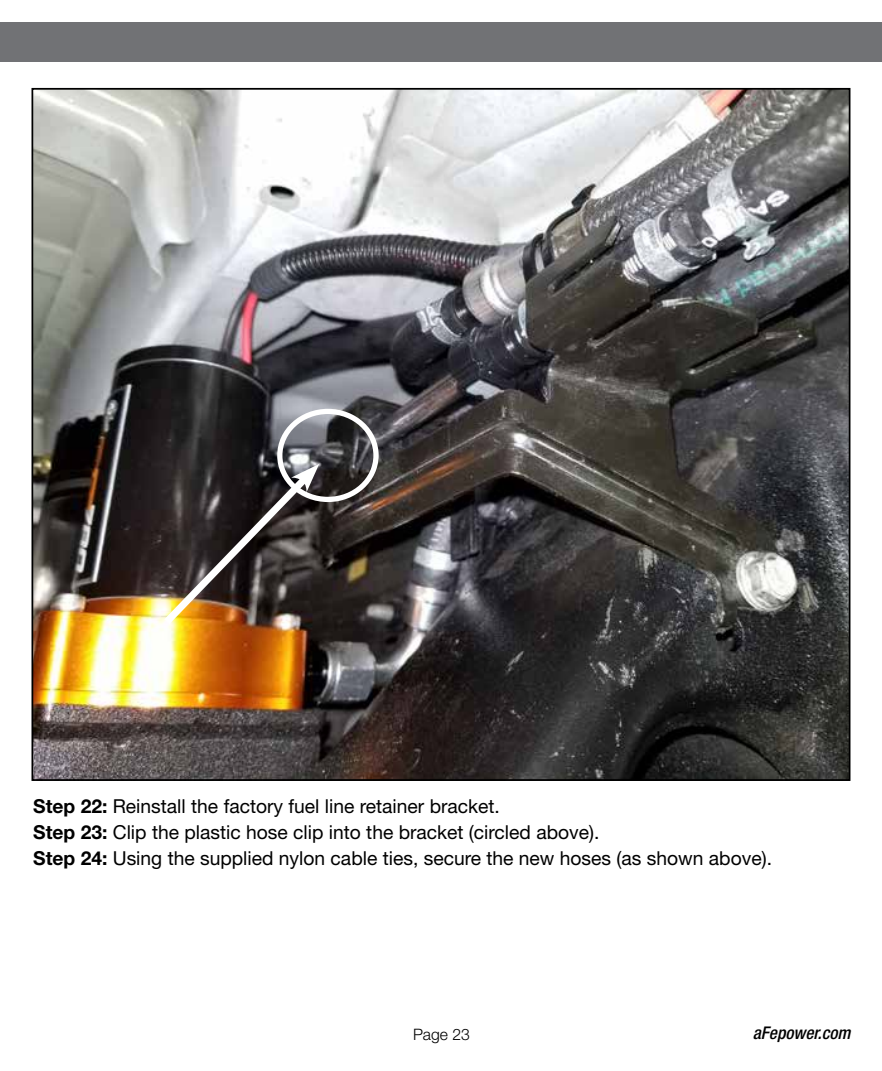
<style>
.page{position:relative;width:882px;height:1071px;background:#fff}
.page>*{position:absolute;margin:0;border:0;box-sizing:border-box;transform-origin:0 0}
.t1{font:19.25px/26.2px "Helvetica Neue";color:#000}
.t2{font:italic 500 condensed 17.5px "Helvetica Neue";color:#000}
.t3{font:300 15.75px "Helvetica Neue";color:#000}
.s1{font-weight:700}
</style>
<div class="page">
<div style="left:0;top:23px;width:882px;height:39px;background:#717275"></div>
<img style="left:35px;top:91px;width:812px;height:687px">
<div style="left:277px;top:409px;width:102px;height:93px;border:5px solid #fff;border-radius:50%"></div>
<img style="left:157px;top:464px;width:162px;height:168px">
<p class="t1" style="left:33px;top:792px;width:740px"><span class="s1">Step 22:</span> Reinstall the factory fuel line retainer bracket.<br><span class="s1">Step 23:</span> Clip the plastic hose clip into the bracket (circled above).<br><span class="s1">Step 24:</span> Using the supplied nylon cable ties, secure the new hoses (as shown above).</p>
<p class="t3" style="left:413px;top:1024px;width:58px">Page 23</p>
<p class="t2" style="left:753px;top:1023px;width:99px">aFepower.com</p>
</div>
